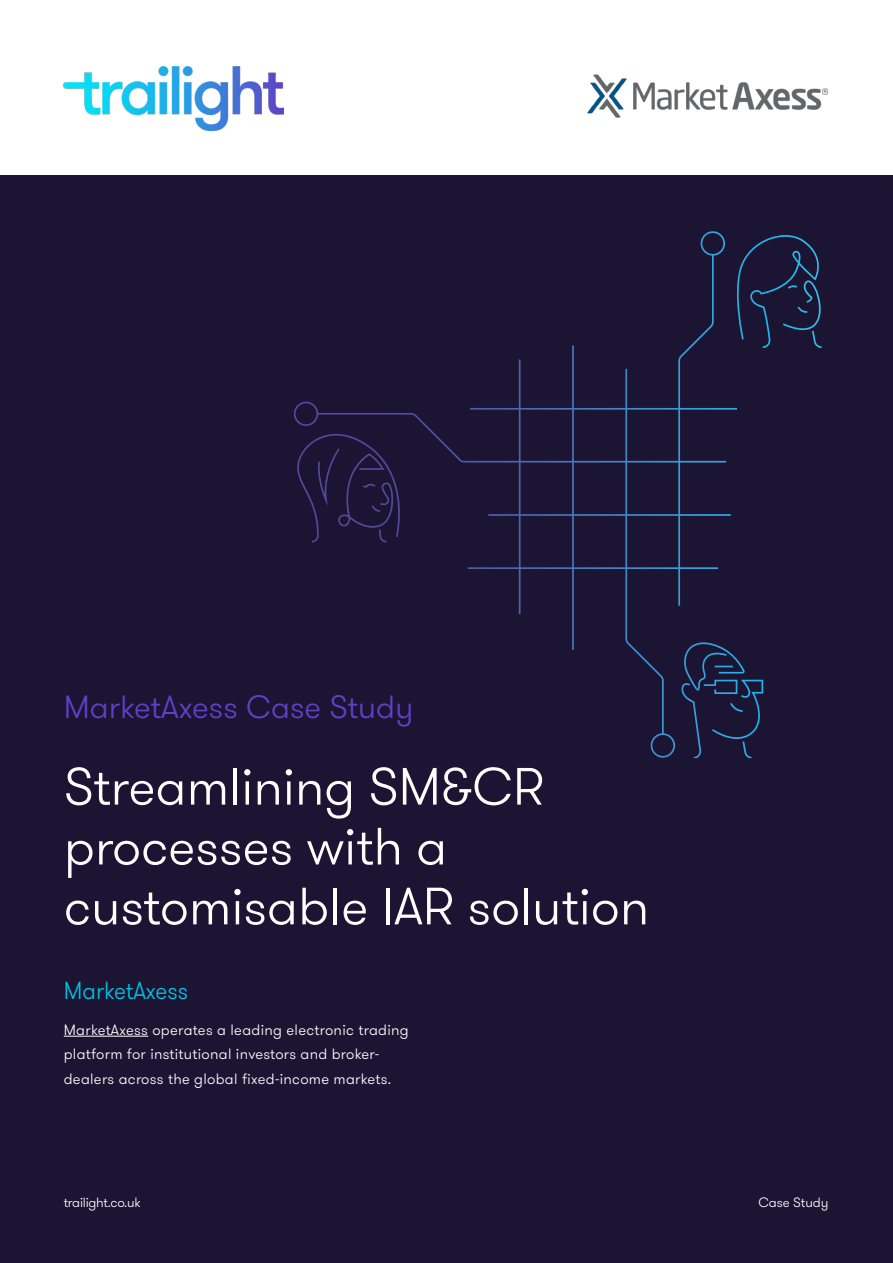
<style>
.page{position:relative;width:893px;height:1263px;background:#fff}
.page>*{position:absolute;margin:0;border:0;box-sizing:border-box;transform-origin:0 0}
.t1{font:300 52.35px/59.8px "GT Walsheim";color:#fff}
.t2{font:300 32.25px "GT Walsheim";color:#6140c7}
.t3{font:300 24.75px "GT Walsheim";color:#00c3e0;scale:.93 1}
.t4{font:300 15px/24.8px "GT Walsheim";letter-spacing:.02em;color:#fff}
.t5{font:300 13.5px "GT Walsheim";letter-spacing:-.02em;color:#fff}
.t6{font:300 13.5px "GT Walsheim";color:#fff}
</style>
<div class="page">
<div style="left:0;top:176px;width:893px;height:1087px;background:#1c1433"></div>
<svg style="left:294px;top:231px;width:528px;height:527px"></svg>
<img style="left:64px;top:67px;width:219px;height:64px">
<img style="left:587px;top:74px;width:242px;height:44px">
<hr style="left:64px;top:1036px;width:84px;height:1px;background:#fff">
<h2 class="t2" style="left:64px;top:686px;width:351px">MarketAxess Case Study</h2>
<h1 class="t1" style="left:64px;top:758px;width:587px">Streamlining SM&amp;CR processes with a customisable IAR solution</h1>
<h3 class="t3" style="left:64px;top:975px;width:135px">MarketAxess</h3>
<p class="t4" style="left:64px;top:1017px;width:347px">MarketAxess operates a leading electronic trading platform for institutional investors and broker&shy;dealers across the global fixed-income markets.</p>
<p class="t5" style="left:64px;top:1194px;width:78px">trailight.co.uk</p>
<p class="t6" style="left:758px;top:1194px;width:72px">Case Study</p>
</div>
